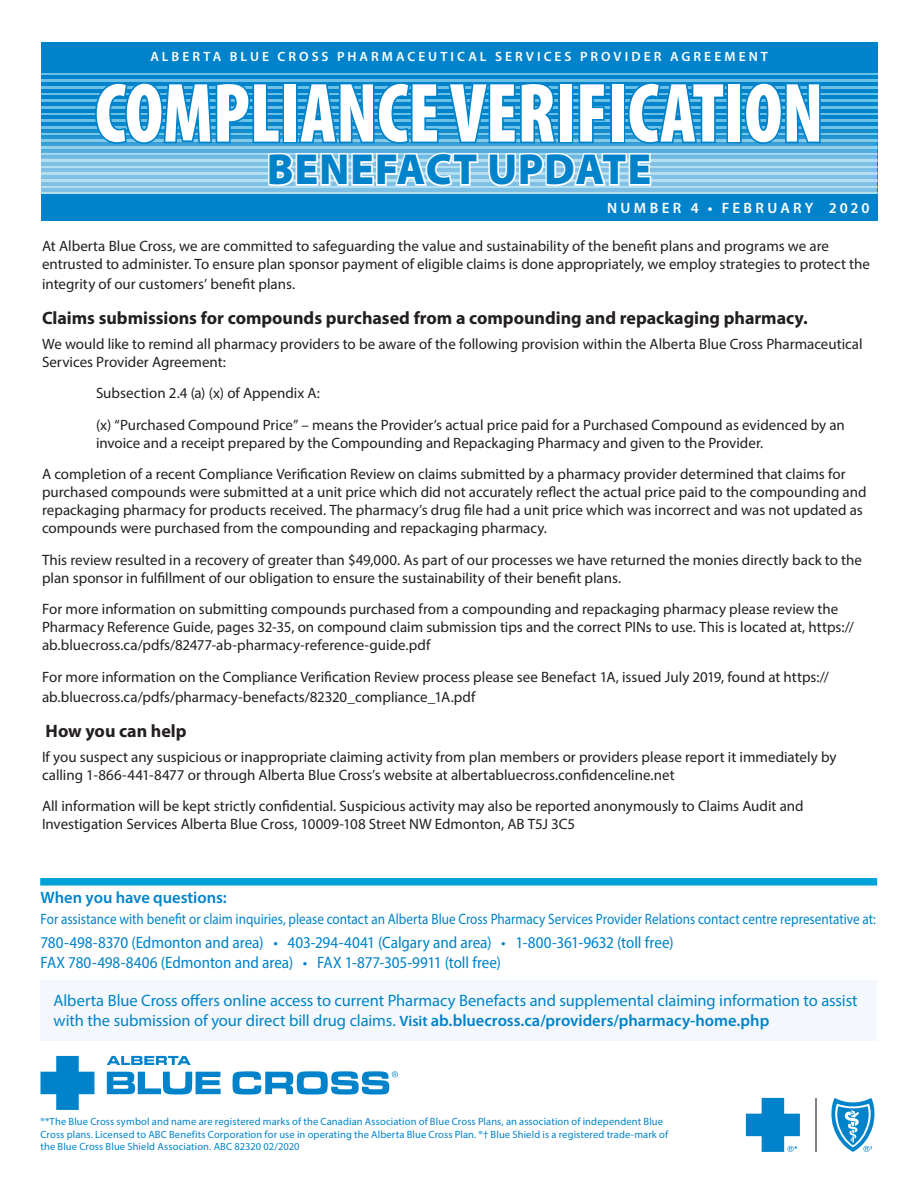
<style>
.page{position:relative;width:918px;height:1188px;background:#fff}
.page>*{position:absolute;margin:0;border:0;box-sizing:border-box;transform-origin:0 0}
.t1{font:900 condensed 84.9px "Myriad Pro";color:#fff;scale:.9 1}
.t2{font:900 semi-expanded 43.65px "Myriad Pro";letter-spacing:.03em;color:#0083ca;scale:.9 1}
.Subhead_H2{font:700 18px "Myriad Pro";color:#231f20}
.Body_text{font:16.5px/19.8px "Myriad Pro";letter-spacing:-.005em;color:#0083ca}
.Body_text-2{font:semi-condensed 16.5px/19.8px "Myriad Pro";letter-spacing:-.005em;color:#0083ca}
.Body_text-3{font:600 16.5px "Myriad Pro";color:#0083ca}
.Body_text-4{font:15px/18px "Myriad Pro";color:#231f20}
.Body_text-5{font:15px "Myriad Pro";color:#0083ca;scale:.88 1}
.t3{font:600 15px "Myriad Pro";letter-spacing:.22em;color:#fff}
.t4{font:600 13.5px "Myriad Pro";letter-spacing:.23em;color:#fff}
.t5{font:10.5px/12.6px "Myriad Pro";letter-spacing:.01em;color:#0083ca}
.s1{font-weight:600;font-size:15px}
.s2{font-weight:600}
</style>
<div class="page">
<svg style="left:41px;top:72px;width:837px;height:122px;background:#47acdc"></svg>
<hr style="left:41px;top:69px;width:837px;height:3px;background:#0083ca">
<hr style="left:41px;top:76px;width:837px;height:3px;background:#0083ca">
<hr style="left:41px;top:82px;width:837px;height:4px;background:#0083ca">
<hr style="left:41px;top:89px;width:837px;height:3px;background:#0083ca">
<hr style="left:41px;top:96px;width:837px;height:3px;background:#0083ca">
<hr style="left:41px;top:102px;width:837px;height:4px;background:#0083ca">
<hr style="left:41px;top:109px;width:837px;height:3px;background:#0083ca">
<svg style="left:41px;top:112px;width:836px;height:82px;background:#7bc0e4"></svg>
<div style="left:41px;top:194px;width:837px;height:27px;background:#0083ca"></div>
<div style="left:41px;top:42px;width:837px;height:27px;background:#0083ca"></div>
<div style="left:727px;top:83px;width:15px;height:60px;border:3px solid #0083ca"></div>
<svg style="left:743px;top:80px;width:79px;height:66px"></svg>
<svg style="left:93px;top:80px;width:633px;height:109px"></svg>
<svg style="left:107px;top:1056px;width:84px;height:9px"></svg>
<svg style="left:107px;top:1072px;width:114px;height:23px"></svg>
<svg style="left:233px;top:1071px;width:165px;height:24px"></svg>
<svg style="left:40px;top:1056px;width:54px;height:54px"></svg>
<div style="left:40px;top:980px;width:838px;height:61px;background:#f4f8fd"></div>
<div style="left:40px;top:878px;width:837px;height:8px;background:#00a1d7"></div>
<svg style="left:831px;top:1098px;width:43px;height:54px"></svg>
<hr style="left:815px;top:1098px;width:2px;height:54px;background:#808285">
<svg style="left:746px;top:1098px;width:54px;height:54px"></svg>
<p class="t4" style="left:150px;top:47px;width:619px">ALBERTA BLUE CROSS PHARMACEUTICAL SERVICES PROVIDER AGREEMENT</p>
<p class="t1" style="left:95px;top:59px;width:811px">COMPLIANCE VERIFICATION</p>
<p class="t2" style="left:267px;top:140px;width:428px">BENEFACT UPDATE</p>
<p class="t3" style="left:607px;top:198px;width:264px">NUMBER 4 • FEBRUARY 2020</p>
<p class="Body_text-4" style="left:42px;top:237px;width:830px">At Alberta Blue Cross, we are committed to safeguarding the value and sustainability of the benefit plans and programs we are entrusted to administer. To ensure plan sponsor payment of eligible claims is done appropriately, we employ strategies to protect the</p>
<p class="Body_text-4" style="left:42px;top:275px;width:255px">integrity of our customers’ benefit plans.</p>
<p class="Subhead_H2" style="left:42px;top:306px;width:767px">Claims submissions for compounds purchased from a compounding and repackaging pharmacy.</p>
<p class="Body_text-4" style="left:42px;top:335px;width:822px">We would like to remind all pharmacy providers to be aware of the following provision within the Alberta Blue Cross Pharmaceutical<br>Services Provider Agreement:</p>
<p class="Body_text-4" style="left:96px;top:384px;width:225px">Subsection 2.4 (a) (x) of Appendix A:</p>
<p class="Body_text-4" style="left:96px;top:416px;width:750px">(x) “Purchased Compound Price” – means the Provider’s actual price paid for a Purchased Compound as evidenced by an invoice and a receipt prepared by the Compounding and Repackaging Pharmacy and given to the Provider.</p>
<p class="Body_text-4" style="left:42px;top:465px;width:826px">A completion of a recent Compliance Verification Review on claims submitted by a pharmacy provider determined that claims for purchased compounds were submitted at a unit price which did not accurately reflect the actual price paid to the compounding and repackaging pharmacy for products received. The pharmacy’s drug file had a unit price which was incorrect and was not updated as compounds were purchased from the compounding and repackaging pharmacy.</p>
<p class="Body_text-4" style="left:42px;top:551px;width:821px">This review resulted in a recovery of greater than $49,000. As part of our processes we have returned the monies directly back to the plan sponsor in fulfillment of our obligation to ensure the sustainability of their benefit plans.</p>
<p class="Body_text-4" style="left:42px;top:600px;width:814px">For more information on submitting compounds purchased from a compounding and repackaging pharmacy please review the<br>Pharmacy Reference Guide, pages 32-35, on compound claim submission tips and the correct PINs to use. This is located at, https:// ab.bluecross.ca/pdfs/82477-ab-pharmacy-reference-guide.pdf</p>
<p class="Body_text-4" style="left:42px;top:667px;width:789px;line-height:19.8px">For more information on the Compliance Verification Review process please see Benefact 1A, issued July 2019, found at https:// ab.bluecross.ca/pdfs/pharmacy-benefacts/82320_compliance_1A.pdf</p>
<p class="Subhead_H2" style="left:46px;top:719px;width:143px">How you can help</p>
<p class="Body_text-4" style="left:42px;top:747px;width:796px">If you suspect any suspicious or inappropriate claiming activity from plan members or providers please report it immediately by calling 1-866-441-8477 or through Alberta Blue Cross’s website at albertabluecross.confidenceline.net</p>
<p class="Body_text-4" style="left:42px;top:797px;width:763px">All information will be kept strictly confidential. Suspicious activity may also be reported anonymously to Claims Audit and<br>Investigation Services Alberta Blue Cross, 10009-108 Street NW Edmonton, AB T5J 3C5</p>
<p class="Body_text-3" style="left:40px;top:887px;width:188px">When you have questions:</p>
<p class="Body_text-5" style="left:40px;top:910px;width:951px">For assistance with benefit or claim inquiries, please contact an Alberta Blue Cross Pharmacy Services Provider Relations contact centre representative at:</p>
<p class="Body_text-2" style="left:40px;top:932px;width:635px">780-498-8370 (Edmonton and area) • 403-294-4041 (Calgary and area) • 1-800-361-9632 (toll free)<br>FAX 780-498-8406 (Edmonton and area) • FAX 1-877-305-9911 (toll free)</p>
<p class="Body_text" style="left:54px;top:990px;width:806px">Alberta Blue Cross offers online access to current Pharmacy Benefacts and supplemental claiming information to assist with the submission of your direct bill drug claims. <span class="s1">Visit</span> <span class="s2">ab.bluecross.ca/providers/pharmacy-home.php</span></p>
<p class="t5" style="left:40px;top:1115px;width:629px">®*The Blue Cross symbol and name are registered marks of the Canadian Association of Blue Cross Plans, an association of independent Blue<br>Cross plans. Licensed to ABC Benefits Corporation for use in operating the Alberta Blue Cross Plan. ®† Blue Shield is a registered trade-mark of the Blue Cross Blue Shield Association. ABC 82320 02/2020</p>
</div>
